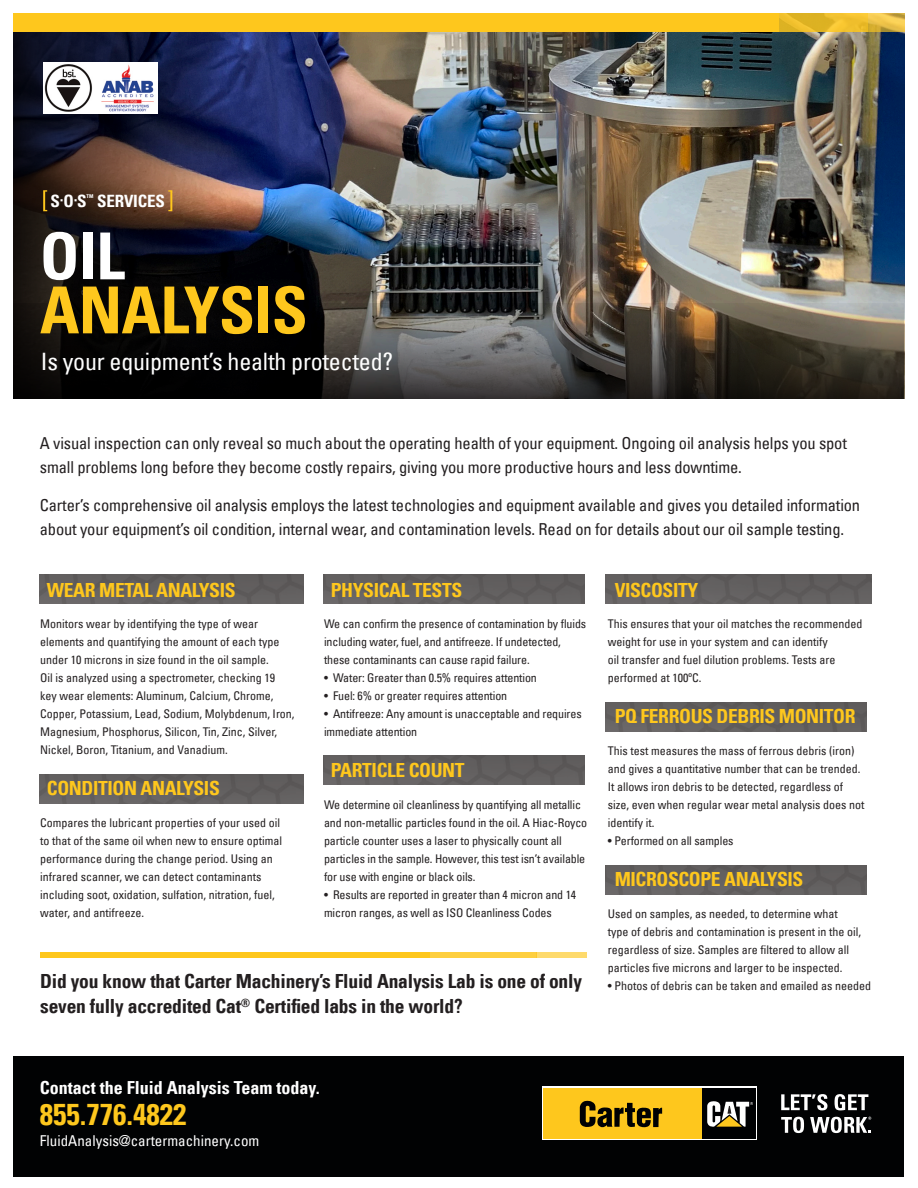
<style>
.page{position:relative;width:918px;height:1188px;background:#fff}
.page>*{position:absolute;margin:0;border:0;box-sizing:border-box;transform-origin:0 0}
.t1{font:700 condensed 64.8px "Univers LT";letter-spacing:-.01em;color:#fec71d}
.t2{font:700 condensed 64.8px "Univers LT";color:#fff}
.t3{font:700 condensed 30px "Univers LT";color:#fec71d}
.t4{font:condensed 24px "Univers LT";letter-spacing:-.01em;color:#fff}
.t5{font:700 condensed 19.5px "Univers LT";letter-spacing:-.02em;color:#fec71d}
.t6{font:700 condensed 19.5px "Univers LT";letter-spacing:-.01em;color:#231f20}
.t7{font:700 condensed 18px "Univers LT";color:#fff}
.t8{font:700 condensed 16.95px "Univers LT";letter-spacing:-.01em;color:#fff}
.t9{font:condensed 16.5px/24px "Univers LT";letter-spacing:-.01em;color:#231f20}
.t10{font:condensed 15px "Univers LT";color:#fff}
.t11{font:condensed 12px/18px "Univers LT";color:#231f20}
.t12{font:700 condensed 5.25px "Univers LT";color:#fff}
</style>
<div class="page">
<img style="left:323px;top:574px;width:262px;height:29px">
<img style="left:605px;top:865px;width:262px;height:30px">
<img style="left:605px;top:702px;width:262px;height:29px">
<div style="left:14px;top:1056px;width:890px;height:121px;background:#010203"></div>
<img style="left:226px;top:32px;width:678px;height:271px">
<svg style="left:14px;top:32px;width:212px;height:271px;background:#251f29"></svg>
<img style="left:40px;top:574px;width:264px;height:29px">
<svg style="left:779px;top:14px;width:89px;height:18px;background:#e9bb29"></svg>
<div style="left:14px;top:14px;width:765px;height:18px;background:#fec71d"></div>
<svg style="left:868px;top:14px;width:36px;height:18px"></svg>
<img style="left:605px;top:574px;width:266px;height:29px">
<img style="left:40px;top:774px;width:264px;height:29px">
<img style="left:323px;top:756px;width:262px;height:29px">
<svg style="left:542px;top:1087px;width:215px;height:53px"></svg>
<div style="left:702px;top:1088px;width:53px;height:51px;background:#000103"></div>
<div style="left:544px;top:1088px;width:158px;height:51px;background:#fec71d"></div>
<svg style="left:707px;top:1101px;width:46px;height:26px"></svg>
<svg style="left:580px;top:1101px;width:82px;height:27px"></svg>
<svg style="left:781px;top:1094px;width:47px;height:16px"></svg>
<svg style="left:835px;top:1094px;width:33px;height:16px"></svg>
<svg style="left:781px;top:1117px;width:23px;height:16px"></svg>
<svg style="left:810px;top:1117px;width:61px;height:16px"></svg>
<div style="left:430px;top:952px;width:106px;height:6px;background:#fecf3f"></div>
<div style="left:41px;top:952px;width:389px;height:6px;background:#fec71d"></div>
<div style="left:536px;top:952px;width:50px;height:6px;background:#feda6c"></div>
<svg style="left:14px;top:303px;width:890px;height:96px;background:#35312d"></svg>
<svg style="left:43px;top:190px;width:4px;height:21px"></svg>
<svg style="left:168px;top:190px;width:4px;height:21px"></svg>
<img style="left:43px;top:63px;width:115px;height:51px">
<p class="t8" style="left:51px;top:191px;width:38px">S·O·S</p>
<p class="t12" style="left:87px;top:193px;width:8px">TM</p>
<p class="t8" style="left:97px;top:191px;width:69px">SERVICES</p>
<p class="t2" style="left:40px;top:217px;width:87px">OIL</p>
<p class="t1" style="left:40px;top:271px;width:269px">ANALYSIS</p>
<p class="t4" style="left:41px;top:347px;width:354px">Is your equipment’s health protected?</p>
<p class="t9" style="left:40px;top:431px;width:809px">A visual inspection can only reveal so much about the operating health of your equipment. Ongoing oil analysis helps you spot small problems long before they become costly repairs, giving you more productive hours and less downtime.</p>
<p class="t9" style="left:40px;top:493px;width:822px">Carter’s comprehensive oil analysis employs the latest technologies and equipment available and gives you detailed information about your equipment’s oil condition, internal wear, and contamination levels. Read on for details about our oil sample testing.</p>
<p class="t5" style="left:47px;top:578px;width:190px">WEAR METAL ANALYSIS</p>
<p class="t11" style="left:40px;top:615px;width:256px">Monitors wear by identifying the type of wear elements and quantifying the amount of each type under 10 microns in size found in the oil sample.<br>Oil is analyzed using a spectrometer, checking 19 key wear elements: Aluminum, Calcium, Chrome, Copper, Potassium, Lead, Sodium, Molybdenum, Iron, Magnesium, Phosphorus, Silicon, Tin, Zinc, Silver, Nickel, Boron, Titanium, and Vanadium.</p>
<p class="t5" style="left:47px;top:777px;width:174px">CONDITION ANALYSIS</p>
<p class="t11" style="left:40px;top:814px;width:243px">Compares the lubricant properties of your used oil to that of the same oil when new to ensure optimal performance during the change period. Using an infrared scanner, we can detect contaminants including soot, oxidation, sulfation, nitration, fuel, water, and antifreeze.</p>
<p class="t5" style="left:331px;top:578px;width:133px">PHYSICAL TESTS</p>
<p class="t11" style="left:324px;top:615px;width:264px">We can confirm the presence of contamination by fluids including water, fuel, and antifreeze. If undetected, these contaminants can cause rapid failure.</p>
<p class="t11" style="left:324px;top:669px;width:214px">• Water: Greater than 0.5% requires attention</p>
<p class="t11" style="left:324px;top:687px;width:185px">• Fuel: 6% or greater requires attention</p>
<p class="t11" style="left:324px;top:705px;width:259px">• Antifreeze: Any amount is unacceptable and requires immediate attention</p>
<p class="t5" style="left:331px;top:759px;width:135px">PARTICLE COUNT</p>
<p class="t11" style="left:324px;top:796px;width:265px">We determine oil cleanliness by quantifying all metallic and non-metallic particles found in the oil. A Hiac-Royco particle counter uses a laser to physically count all particles in the sample. However, this test isn’t available for use with engine or black oils.</p>
<p class="t11" style="left:324px;top:886px;width:254px">• Results are reported in greater than 4 micron and 14 micron ranges, as well as ISO Cleanliness Codes</p>
<p class="t5" style="left:615px;top:578px;width:85px">VISCOSITY</p>
<p class="t11" style="left:608px;top:615px;width:256px">This ensures that your oil matches the recommended weight for use in your system and can identify<br>oil transfer and fuel dilution problems. Tests are performed at 100ºC.</p>
<p class="t5" style="left:615px;top:705px;width:242px">PQ FERROUS DEBRIS MONITOR</p>
<p class="t11" style="left:608px;top:742px;width:258px">This test measures the mass of ferrous debris (iron) and gives a quantitative number that can be trended.<br>It allows iron debris to be detected, regardless of size, even when regular wear metal analysis does not identify it.</p>
<p class="t11" style="left:608px;top:832px;width:127px">• Performed on all samples</p>
<p class="t5" style="left:615px;top:867px;width:190px">MICROSCOPE ANALYSIS</p>
<p class="t11" style="left:608px;top:904px;width:255px">Used on samples, as needed, to determine what type of debris and contamination is present in the oil, regardless of size. Samples are filtered to allow all particles five microns and larger to be inspected.</p>
<p class="t6" style="left:40px;top:969px;width:543px">Did you know that Carter Machinery’s Fluid Analysis Lab is one of only</p>
<p class="t11" style="left:608px;top:976px;width:265px">• Photos of debris can be taken and emailed as needed</p>
<p class="t6" style="left:40px;top:995px;width:424px">seven fully accredited Cat<sup>®</sup> Certified labs in the world?</p>
<p class="t7" style="left:40px;top:1076px;width:281px">Contact the Fluid Analysis Team today.</p>
<p class="t3" style="left:40px;top:1096px;width:148px">855.776.4822</p>
<p class="t10" style="left:40px;top:1131px;width:221px">FluidAnalysis@cartermachinery.com</p>
</div>
